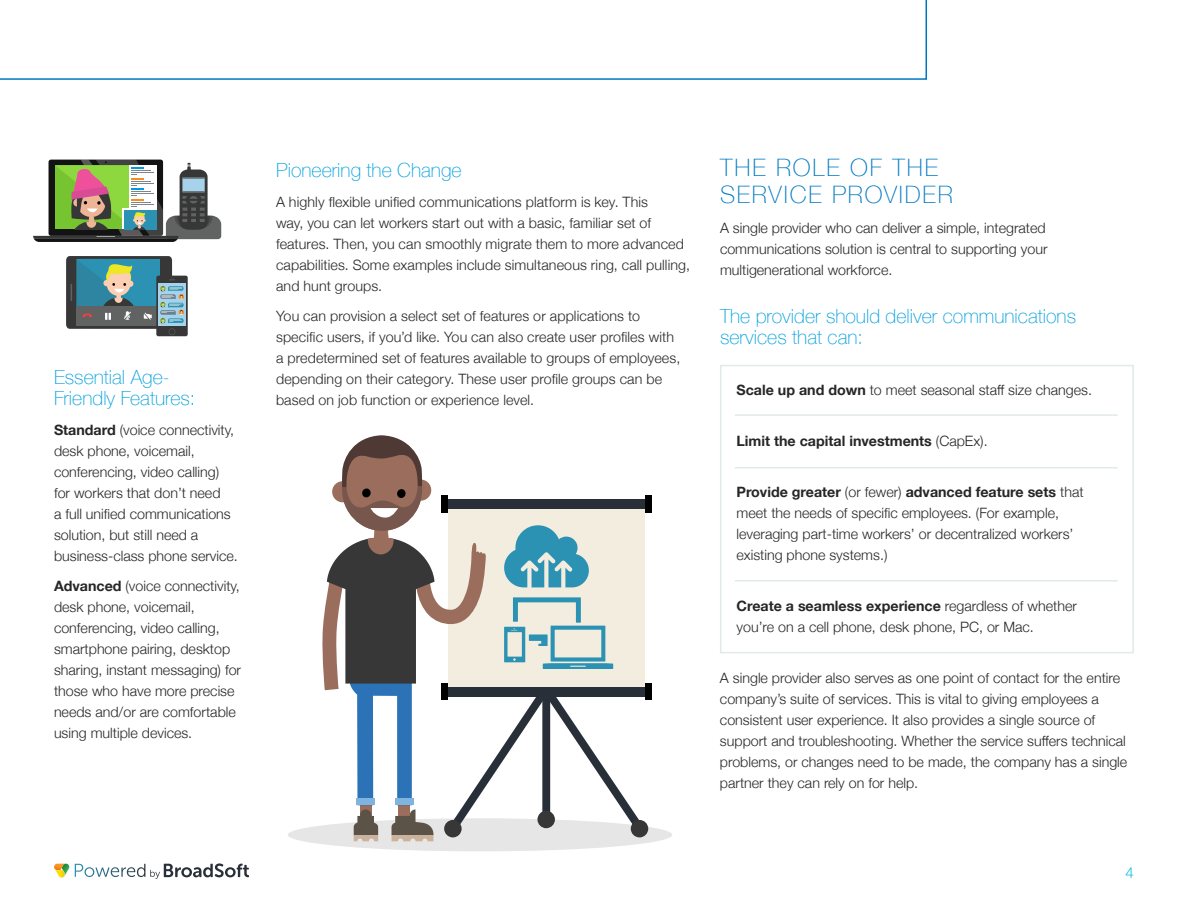
<style>
.page{position:relative;width:1188px;height:918px;background:#fff}
.page>*{position:absolute;margin:0;border:0;box-sizing:border-box;transform-origin:0 0}
.t1{font:100 24px/27px "Helvetica Neue";letter-spacing:.075em;color:#0079c2}
.t2{font:100 19.5px/21px "Helvetica Neue";color:#00a0dd}
.t3{font:300 15px "Helvetica Neue";color:#0dbfdb}
.t4{font:300 14.25px/21px "Helvetica Neue";color:#262626}
.t5{font:700 14.25px "Helvetica Neue";color:#262626}
.s1{font-weight:700}
.s2{font-weight:300}
</style>
<div class="page">
<svg style="left:54px;top:863px;width:195px;height:16px"></svg>
<svg style="left:0;top:0;width:927px;height:160px"></svg>
<svg style="left:33px;top:160px;width:188px;height:82px"></svg>
<div style="left:156px;top:276px;width:32px;height:60px;background:#373737;border-radius:2px"></div>
<div style="left:158px;top:283px;width:28px;height:43px;background:#a6d3eb"></div>
<svg style="left:66px;top:256px;width:118px;height:79px"></svg>
<div style="left:288px;top:818px;width:384px;height:33px;background:#e6e6e6;border-radius:50%"></div>
<div style="left:631px;top:820px;width:17px;height:17px;background:#373737;border-radius:50%"></div>
<div style="left:448px;top:499px;width:197px;height:9px;background:#282f39"></div>
<div style="left:645px;top:495px;width:7px;height:17px;background:#000"></div>
<div style="left:448px;top:687px;width:197px;height:9px;background:#282f39"></div>
<div style="left:645px;top:684px;width:7px;height:16px;background:#000"></div>
<svg style="left:322px;top:435px;width:321px;height:406px"></svg>
<div style="left:720px;top:365px;width:414px;height:288px;border:2px solid #e2e9eb"></div>
<hr style="left:735px;top:414px;width:383px;height:2px;background:#e2e9eb">
<hr style="left:735px;top:467px;width:383px;height:1px;background:#e2e9eb">
<hr style="left:735px;top:580px;width:383px;height:2px;background:#e2e9eb">
<h2 class="t2" style="left:54px;top:366px;width:143px">Essential Age-<br>Friendly Features:</h2>
<p class="t4" style="left:54px;top:418px;width:185px"><span class="s1">Standard</span> (voice connectivity, desk phone, voicemail, conferencing, video calling) for workers that don’t need<br>a full unified communications solution, but still need a business-class phone service.</p>
<p class="t4" style="left:54px;top:574px;width:189px"><span class="s1">Advanced</span> (voice connectivity, desk phone, voicemail, conferencing, video calling, smartphone pairing, desktop sharing, instant messaging) for those who have more precise needs and/or are comfortable using multiple devices.</p>
<h2 class="t2" style="left:276px;top:159px;width:187px">Pioneering the Change</h2>
<p class="t4" style="left:276px;top:191px;width:416px">A highly flexible unified communications platform is key. This<br>way, you can let workers start out with a basic, familiar set of features. Then, you can smoothly migrate them to more advanced capabilities. Some examples include simultaneous ring, call pulling, and hunt groups.</p>
<p class="t4" style="left:276px;top:305px;width:406px">You can provision a select set of features or applications to specific users, if you’d like. You can also create user profiles with a predetermined set of features available to groups of employees, depending on their category. These user profile groups can be based on job function or experience level.</p>
<h1 class="t1" style="left:720px;top:153px;width:234px">THE ROLE OF THE<br>SERVICE PROVIDER</h1>
<p class="t4" style="left:720px;top:216px;width:329px">A single provider who can deliver a simple, integrated communications solution is central to supporting your multigenerational workforce.</p>
<h2 class="t2" style="left:720px;top:304px;width:358px">The provider should deliver communications services that can:</h2>
<p class="t4" style="left:736px;top:378px;width:357px"><span class="s1">Scale up and down</span> to meet seasonal staff size changes.</p>
<p class="t5" style="left:736px;top:429px;width:253px">Limit the capital investments <span class="s2">(CapEx).</span></p>
<p class="t4" style="left:736px;top:480px;width:349px"><span class="s1">Provide greater</span> (or fewer) <span class="s1">advanced feature sets</span> that meet the needs of specific employees. (For example, leveraging part-time workers’ or decentralized workers’ existing phone systems.)</p>
<p class="t4" style="left:736px;top:594px;width:342px"><span class="s1">Create a seamless experience</span> regardless of whether you’re on a cell phone, desk phone, PC, or Mac.</p>
<p class="t4" style="left:720px;top:666px;width:409px">A single provider also serves as one point of contact for the entire company’s suite of services. This is vital to giving employees a consistent user experience. It also provides a single source of support and troubleshooting. Whether the service suffers technical problems, or changes need to be made, the company has a single partner they can rely on for help.</p>
<p class="t3" style="left:1126px;top:861px;width:10px">4</p>
</div>
